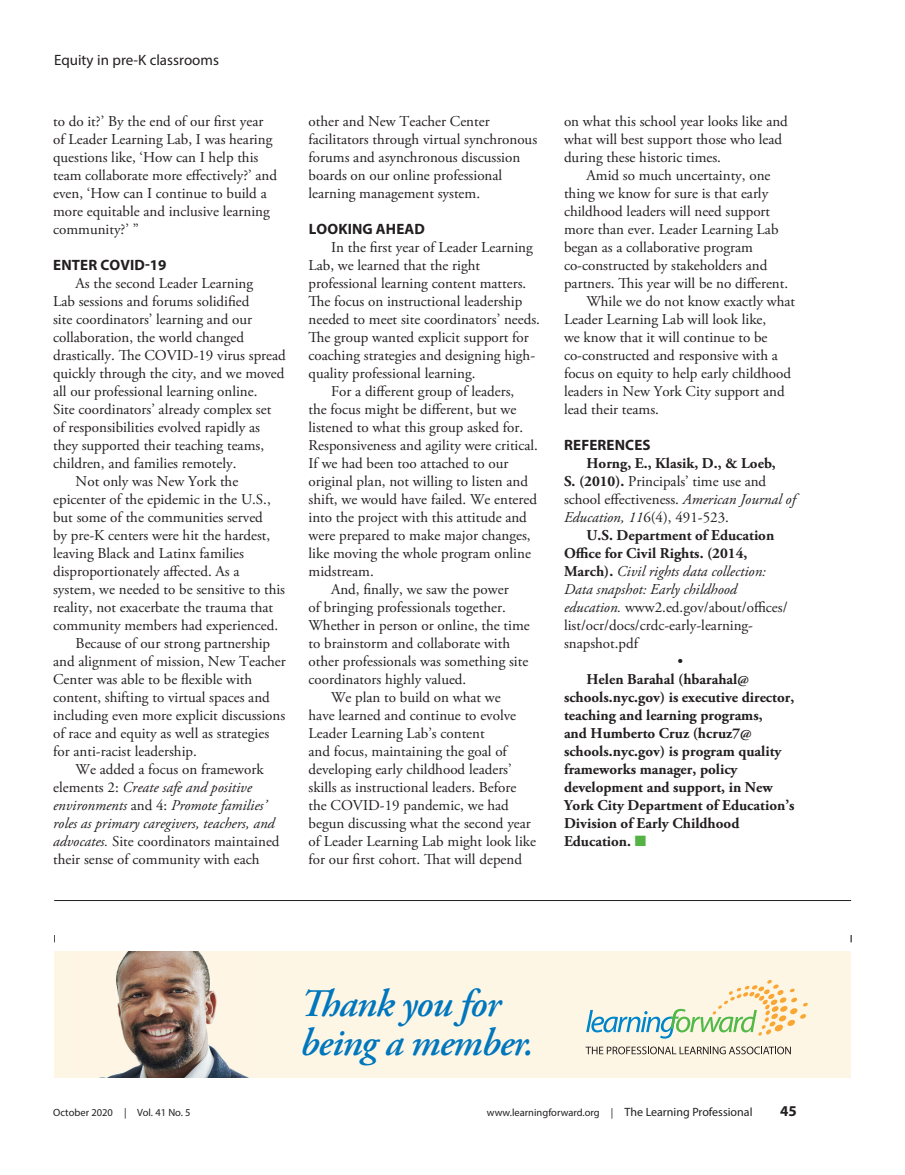
<style>
.page{position:relative;width:905px;height:1175px;background:#fff}
.page>*{position:absolute;margin:0;border:0;box-sizing:border-box;transform-origin:0 0}
.t1{font:italic 600 39px/39px "Adobe Garamond Pro";letter-spacing:-.025em;color:#0077bd;text-align:center}
.body{font:15px/18px "Adobe Garamond Pro";color:#231f20}
.body-2{font:700 15px/18px "Adobe Garamond Pro";color:#231f20}
.body-3{font:italic 15px/18px "Adobe Garamond Pro";color:#231f20}
.subhead{font:700 15px "Myriad Pro";letter-spacing:.01em;color:#231f20}
.box{font:15px "Myriad Pro";color:#231f20}
.t2{font:10.5px "Myriad Pro";color:#231f20}
.s1{font-style:normal}
.s2{font-weight:700}
.s3{font-style:italic}
.s4{color:#57b246}
.s5{font-size:12px}
</style>
<div class="page">
<hr style="left:54px;top:900px;width:797px;height:1px;background:#231f20">
<div style="left:54px;top:951px;width:797px;height:126px;background:#fef6e5"></div>
<svg style="left:586px;top:979px;width:221px;height:59px"></svg>
<svg style="left:585px;top:1046px;width:205px;height:8px"></svg>
<img style="left:108px;top:951px;width:139px;height:126px">
<p class="box" style="left:54px;top:50px;width:166px">Equity in pre-K classrooms</p>
<p class="body" style="left:53px;top:113px;width:225px">to do it?’ By the end of our first year of Leader Learning Lab, I was hearing questions like, ‘How can I help this team collaborate more effectively?’ and even, ‘How can I continue to build a more equitable and inclusive learning community?’ ”</p>
<p class="subhead" style="left:53px;top:255px;width:115px">ENTER COVID-19</p>
<p class="body" style="left:53px;top:275px;width:234px;text-indent:22px">As the second Leader Learning<br>Lab sessions and forums solidified<br>site coordinators’ learning and our collaboration, the world changed drastically. The COVID-19 virus spread quickly through the city, and we moved all our professional learning online.<br>Site coordinators’ already complex set of responsibilities evolved rapidly as they supported their teaching teams, children, and families remotely.</p>
<p class="body" style="left:53px;top:473px;width:233px;text-indent:22px">Not only was New York the epicenter of the epidemic in the U.S., but some of the communities served<br>by pre-K centers were hit the hardest, leaving Black and Latinx families disproportionately affected. As a system, we needed to be sensitive to this reality, not exacerbate the trauma that community members had experienced.</p>
<p class="body" style="left:53px;top:635px;width:234px;text-indent:22px">Because of our strong partnership and alignment of mission, New Teacher Center was able to be flexible with content, shifting to virtual spaces and including even more explicit discussions of race and equity as well as strategies for anti-racist leadership.</p>
<p class="body-3" style="left:53px;top:761px;width:228px;text-indent:22px"><span class="s1">We added a focus on framework elements 2:</span> Create safe and positive environments <span class="s1">and 4:</span> Promote families’ roles as primary caregivers, teachers, and advocates. <span class="s1">Site coordinators maintained their sense of community with each</span></p>
<p class="body" style="left:308px;top:113px;width:230px">other and New Teacher Center facilitators through virtual synchronous forums and asynchronous discussion boards on our online professional learning management system.</p>
<p class="subhead" style="left:309px;top:219px;width:118px">LOOKING AHEAD</p>
<p class="body" style="left:308px;top:239px;width:233px;text-indent:22px">In the first year of Leader Learning Lab, we learned that the right professional learning content matters.<br>The focus on instructional leadership needed to meet site coordinators’ needs.<br>The group wanted explicit support for coaching strategies and designing high&shy;quality professional learning.</p>
<p class="body" style="left:308px;top:383px;width:231px;text-indent:22px">For a different group of leaders,<br>the focus might be different, but we listened to what this group asked for.<br>Responsiveness and agility were critical.<br>If we had been too attached to our original plan, not willing to listen and shift, we would have failed. We entered into the project with this attitude and were prepared to make major changes, like moving the whole program online midstream.</p>
<p class="body" style="left:308px;top:581px;width:223px;text-indent:22px">And, finally, we saw the power<br>of bringing professionals together.<br>Whether in person or online, the time to brainstorm and collaborate with other professionals was something site coordinators highly valued.</p>
<p class="body" style="left:308px;top:689px;width:229px;text-indent:22px">We plan to build on what we<br>have learned and continue to evolve Leader Learning Lab’s content<br>and focus, maintaining the goal of developing early childhood leaders’ skills as instructional leaders. Before the COVID-19 pandemic, we had begun discussing what the second year of Leader Learning Lab might look like for our first cohort. That will depend</p>
<p class="body" style="left:564px;top:113px;width:225px">on what this school year looks like and what will best support those who lead during these historic times.</p>
<p class="body" style="left:564px;top:167px;width:226px;text-indent:22px">Amid so much uncertainty, one thing we know for sure is that early childhood leaders will need support more than ever. Leader Learning Lab began as a collaborative program co-constructed by stakeholders and partners. This year will be no different.</p>
<p class="body" style="left:564px;top:293px;width:233px;text-indent:22px">While we do not know exactly what<br>Leader Learning Lab will look like,<br>we know that it will continue to be co-constructed and responsive with a focus on equity to help early childhood leaders in New York City support and lead their teams.</p>
<p class="subhead" style="left:564px;top:435px;width:88px">REFERENCES</p>
<p class="body" style="left:564px;top:455px;width:233px;text-indent:22px"><span class="s2">Horng, E., Klasik, D., &amp; Loeb,<br>S. (2010).</span> Principals’ time use and school effectiveness. <span class="s3">American Journal of Education, 11</span>6(4), 491-523.</p>
<p class="body" style="left:564px;top:527px;width:225px;text-indent:22px"><span class="s2">U.S. Department of Education<br>Office for Civil Rights. (2014,<br>March).</span> <span class="s3">Civil rights data collection:<br>Data snapshot: Early childhood education.</span> www2.ed.gov/about/offices/ list/ocr/docs/crdc-early-learning&shy;snapshot.pdf</p>
<p class="body" style="left:677px;top:653px;width:7px">•</p>
<p class="body-2" style="left:564px;top:671px;width:232px;text-indent:22px">Helen Barahal (hbarahal@ schools.nyc.gov) is executive director, teaching and learning programs,<br>and Humberto Cruz (hcruz7@ schools.nyc.gov) is program quality frameworks manager, policy development and support, in New<br>York City Department of Education’s<br>Division of Early Childhood<br>Education. <span class="s4">■</span></p>
<p class="t1" style="left:300px;top:985px;width:235px">ank you for being a member.</p>
<p class="t2" style="left:53px;top:1106px;width:139px">October 2020 | Vol. 41 No. 5</p>
<p class="t2" style="left:487px;top:1106px;width:267px">www.learningforward.org | <span class="s5">The Learning Professional</span></p>
<p class="subhead" style="left:780px;top:1101px;width:18px">45</p>
</div>
